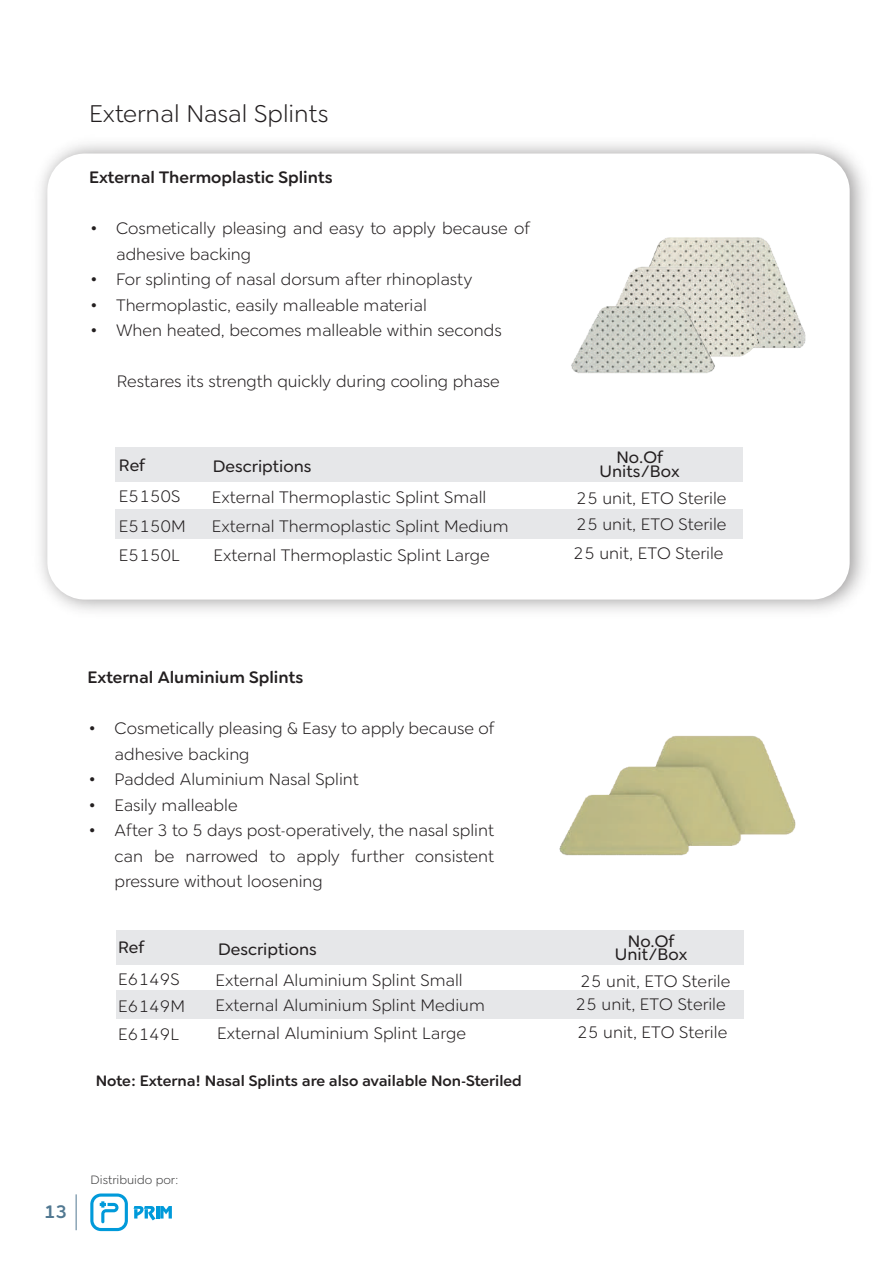
<style>
.page{position:relative;width:893px;height:1263px;background:#fff}
.page>*{position:absolute;margin:0;border:0;box-sizing:border-box;transform-origin:0 0}
.t1{font:300 24px "Cerco";color:#231f20}
.t2{font:500 18px "Cerco";color:#517891}
.t3{font:300 16.5px/25.5px "Cerco";color:#231f20}
.t4{font:16.5px/13.5px "Cerco";color:#231f20;text-align:center}
.t5{font:500 16.5px "Cerco";color:#231f20}
.t6{font:500 15px "Cerco";color:#231f20}
.t7{font:300 12px "Cerco";color:#3e3e3f}
</style>
<div class="page">
<div style="left:115px;top:448px;width:627px;height:34px;background:#e6e7e9"></div>
<div style="left:116px;top:930px;width:628px;height:34px;background:#e6e7e9"></div>
<div style="left:116px;top:991px;width:628px;height:28px;background:#e6e7e9"></div>
<div style="left:115px;top:509px;width:627px;height:30px;background:#e6e7e9"></div>
<img style="left:649px;top:237px;width:157px;height:111px">
<img style="left:618px;top:265px;width:146px;height:92px">
<img style="left:571px;top:301px;width:146px;height:72px">
<img style="left:559px;top:735px;width:237px;height:121px">
<svg style="left:90px;top:1193px;width:38px;height:38px"></svg>
<svg style="left:134px;top:1206px;width:38px;height:14px"></svg>
<hr style="left:76px;top:1194px;width:1px;height:36px;background:#517891">
<h1 class="t1" style="left:89px;top:96px;width:241px">External Nasal Splints</h1>
<p class="t5" style="left:89px;top:164px;width:245px">External Thermoplastic Splints</p>
<p class="t3" style="left:116px;top:215px;width:415px;text-indent:-27px">• Cosmetically pleasing and easy to apply because of adhesive backing</p>
<p class="t3" style="left:89px;top:266px;width:385px">• For splinting of nasal dorsum after rhinoplasty</p>
<p class="t3" style="left:89px;top:291px;width:339px">• Thermoplastic, easily malleable material</p>
<p class="t3" style="left:89px;top:317px;width:414px">• When heated, becomes malleable within seconds</p>
<p class="t3" style="left:117px;top:368px;width:384px">Restares its strength quickly during cooling phase</p>
<p class="t4" style="left:119px;top:457px;width:28px">Ref</p>
<p class="t4" style="left:213px;top:458px;width:100px">Descriptions</p>
<p class="t4" style="left:600px;top:450px;width:82px">No.Of<br>Units/Box</p>
<p class="t3" style="left:119px;top:483px;width:63px">E5150S</p>
<p class="t3" style="left:212px;top:482px;width:298px;line-height:28.8px">External Thermoplastic Splint Small<br>External Thermoplastic Splint Medium</p>
<p class="t3" style="left:576px;top:484px;width:152px">25 unit, ETO Sterile</p>
<p class="t3" style="left:119px;top:512px;width:69px">E5150M</p>
<p class="t3" style="left:576px;top:511px;width:152px">25 unit, ETO Sterile</p>
<p class="t3" style="left:119px;top:542px;width:63px">E5150L</p>
<p class="t3" style="left:213px;top:542px;width:278px">External Thermoplastic Splint Large</p>
<p class="t3" style="left:573px;top:540px;width:152px">25 unit, ETO Sterile</p>
<p class="t5" style="left:88px;top:664px;width:217px">External Aluminium Splints</p>
<p class="t3" style="left:115px;top:715px;width:381px;text-indent:-27px">• Cosmetically pleasing &amp; Easy to apply because of adhesive backing</p>
<p class="t3" style="left:88px;top:766px;width:273px">• Padded Aluminium Nasal Splint</p>
<p class="t3" style="left:88px;top:791px;width:152px">• Easily malleable</p>
<p class="t3" style="left:115px;top:817px;width:381px;text-align:justify;text-indent:-27px">• After 3 to 5 days post-operatively, the nasal splint can be narrowed to apply further consistent pressure without loosening</p>
<p class="t4" style="left:118px;top:940px;width:28px">Ref</p>
<p class="t4" style="left:218px;top:941px;width:100px">Descriptions</p>
<p class="t4" style="left:615px;top:933px;width:74px">No.Of<br>Unit/Box</p>
<p class="t3" style="left:118px;top:965px;width:63px">E6149S</p>
<p class="t3" style="left:216px;top:966px;width:271px">External Aluminium Splint Small<br>External Aluminium Splint Medium</p>
<p class="t3" style="left:580px;top:967px;width:152px">25 unit, ETO Sterile</p>
<p class="t3" style="left:118px;top:992px;width:69px">E6149M</p>
<p class="t3" style="left:575px;top:990px;width:152px">25 unit, ETO Sterile</p>
<p class="t3" style="left:118px;top:1020px;width:63px">E6149L</p>
<p class="t3" style="left:217px;top:1020px;width:250px">External Aluminium Splint Large</p>
<p class="t3" style="left:577px;top:1018px;width:152px">25 unit, ETO Sterile</p>
<p class="t6" style="left:96px;top:1069px;width:428px">Note: Externa! Nasal Splints are also available Non-Steriled</p>
<p class="t2" style="left:44px;top:1197px;width:25px">13</p>
<p class="t7" style="left:91px;top:1171px;width:89px">Distribuido por:</p>
</div>
